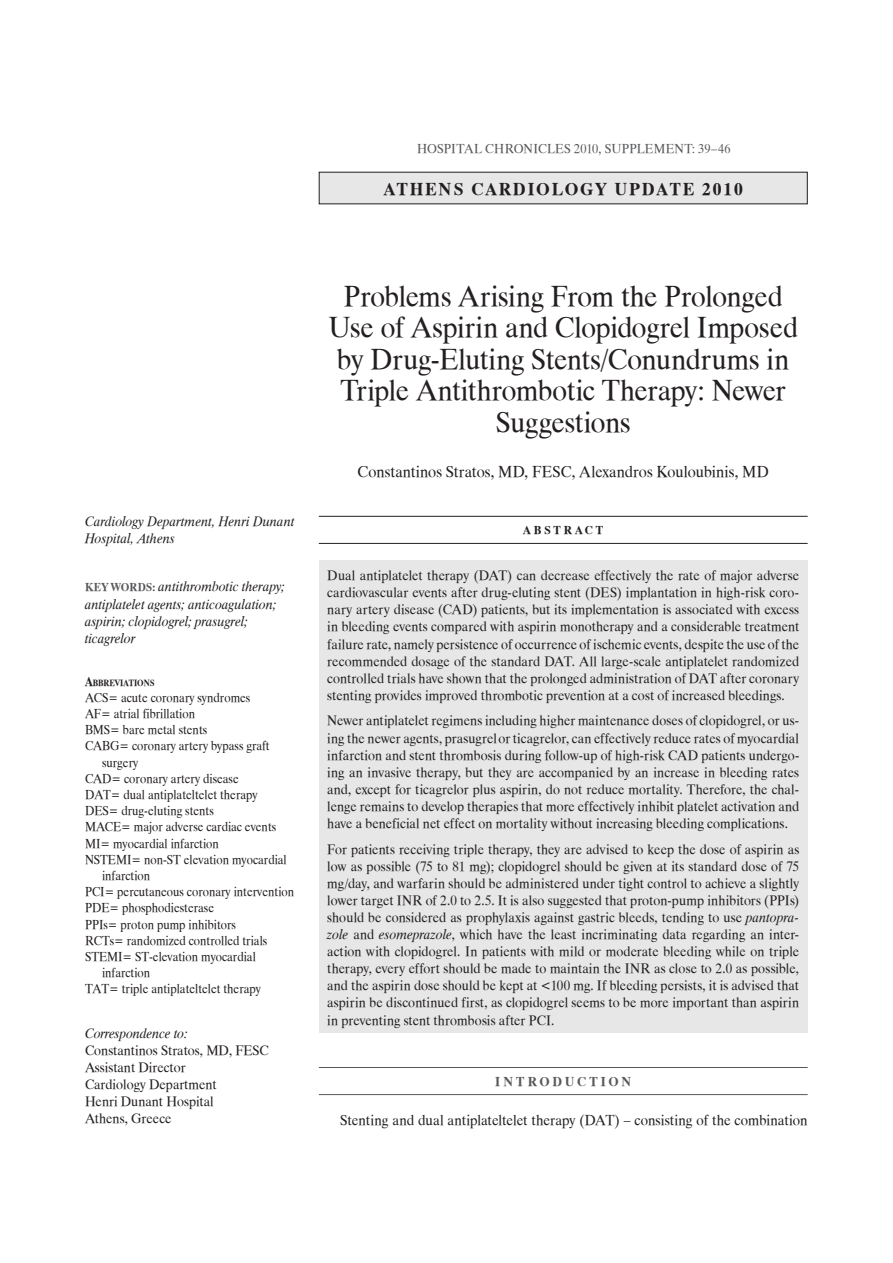
<style>
.page{position:relative;width:893px;height:1263px;background:#fff}
.page>*{position:absolute;margin:0;border:0;box-sizing:border-box;transform-origin:0 0}
.t1{font:30px/31.5px "UB Times";letter-spacing:-.01em;color:#231f20;text-align:center;scale:.95 1}
.t2{font:18px "UB Times Bold";letter-spacing:.1em;color:#231f20}
.t3{font:16.5px "UB Times";color:#231f20;scale:.95 1}
.t4{font:15px "UB Times";color:#231f20;scale:.95 1}
.t5{font:14.25px/17.1px "UB Times";color:#231f20;text-align:justify;scale:.95 1}
.t6{font:14.25px/17.1px "UB Times Italic";letter-spacing:.01em;color:#231f20;scale:.95 1}
.t7{font:13.5px "UB Times";color:#231f20;scale:.9 1}
.t8{font:13.5px "UB Times";letter-spacing:.015em;color:#58595b;scale:.95 1}
.t9{font:13.5px "UB Times Bold";letter-spacing:.2em;color:#58595b}
.t10{font:12px "UB Times Bold";letter-spacing:.225em;color:#231f20}
.t11{font:9.45px "UB Times Bold";color:#231f20;scale:.9 1}
.s1{font-family:"UB Times Bold";font-size:12px;color:#58595b}
.s2{font-size:13.5px}
.s3{font-family:"UB Times Italic"}
</style>
<div class="page">
<hr style="left:319px;top:516px;width:489px;height:1px;background:#231f20">
<hr style="left:319px;top:543px;width:489px;height:1px;background:#231f20">
<hr style="left:319px;top:1067px;width:489px;height:1px;background:#55585a">
<hr style="left:319px;top:1094px;width:489px;height:1px;background:#58595b">
<div style="left:319px;top:561px;width:489px;height:472px;background:#e7e7e7"></div>
<div style="left:319px;top:172px;width:488px;height:32px;background:#e7e7e7"></div>
<p class="t8" style="left:417px;top:141px;width:331px">HOSPITAL CHRONICLES 2010, SUPPLEMENT: 39–46</p>
<p class="t2" style="left:384px;top:179px;width:361px">ATHENS CARDIOLOGY UPDATE 2010</p>
<p class="t6" style="left:85px;top:513px;width:222px">Cardiology Department, Henri Dunant<br>Hospital, Athens</p>
<p class="t6" style="left:85px;top:578px;width:212px"><span class="s1">KEY WORDS:</span> antithrombotic therapy; antiplatelet agents; anticoagulation; aspirin; clopidogrel; prasugrel; ticagrelor</p>
<p class="t11" style="left:85px;top:678px;width:79px"><span class="s2">A</span>BBREVIATIONS</p>
<p class="t7" style="left:85px;top:690px;width:185px">ACS= acute coronary syndromes</p>
<p class="t7" style="left:85px;top:707px;width:124px">AF= atrial fibrillation</p>
<p class="t7" style="left:85px;top:723px;width:137px">BMS= bare metal stents</p>
<p class="t7" style="left:85px;top:739px;width:207px">CABG= coronary artery bypass graft</p>
<p class="t7" style="left:102px;top:755px;width:42px">surgery</p>
<p class="t7" style="left:85px;top:771px;width:172px">CAD= coronary artery disease</p>
<p class="t7" style="left:85px;top:788px;width:193px">DAT= dual antiplateltelet therapy</p>
<p class="t7" style="left:85px;top:804px;width:145px">DES= drug-eluting stents</p>
<p class="t7" style="left:85px;top:820px;width:214px">MACE= major adverse cardiac events</p>
<p class="t7" style="left:85px;top:836px;width:150px">MI= myocardial infarction</p>
<p class="t7" style="left:85px;top:852px;width:226px">NSTEMI= non-ST elevation myocardial</p>
<p class="t7" style="left:102px;top:869px;width:55px">infarction</p>
<p class="t7" style="left:85px;top:885px;width:234px">PCI= percutaneous coronary intervention</p>
<p class="t7" style="left:85px;top:901px;width:145px">PDE= phosphodiesterase</p>
<p class="t7" style="left:85px;top:917px;width:169px">PPIs= proton pump inhibitors</p>
<p class="t7" style="left:85px;top:933px;width:204px">RCTs= randomized controlled trials</p>
<p class="t7" style="left:85px;top:950px;width:191px">STEMI= ST-elevation myocardial</p>
<p class="t7" style="left:102px;top:966px;width:55px">infarction</p>
<p class="t7" style="left:85px;top:982px;width:197px">TAT= triple antiplateltelet therapy</p>
<p class="t6" style="left:85px;top:1025px;width:110px">Correspondence to:</p>
<p class="t5" style="left:85px;top:1042px;width:195px;text-align:left">Constantinos Stratos, MD, FESC<br>Assistant Director<br>Cardiology Department<br>Henri Dunant Hospital<br>Athens, Greece</p>
<h1 class="t1" style="left:329px;top:281px;width:496px">Problems Arising From the Prolonged Use of Aspirin and Clopidogrel Imposed by Drug-Eluting Stents/Conundrums in Triple Antithrombotic Therapy: Newer Suggestions</h1>
<p class="t3" style="left:357px;top:463px;width:434px">Constantinos Stratos, MD, FESC, Alexandros Kouloubinis, MD</p>
<p class="t10" style="left:523px;top:523px;width:81px">ABSTRACT</p>
<p class="t5" style="left:327px;top:567px;width:498px">Dual antiplatelet therapy (DAT) can decrease effectively the rate of major adverse cardiovascular events after drug-eluting stent (DES) implantation in high-risk coro&shy;nary artery disease (CAD) patients, but its implementation is associated with excess in bleeding events compared with aspirin monotherapy and a considerable treatment failure rate, namely persistence of occurrence of ischemic events, despite the use of the recommended dosage of the standard DAT. All large-scale antiplatelet randomized controlled trials have shown that the prolonged administration of DAT after coronary stenting provides improved thrombotic prevention at a cost of increased bleedings.</p>
<p class="t5" style="left:327px;top:713px;width:498px">Newer antiplatelet regimens including higher maintenance doses of clopidogrel, or us&shy;ing the newer agents, prasugrelor ticagrelor, can effectively reduce rates of myocardial infarction and stent thrombosis during follow-up of high-risk CAD patients undergo&shy;ing an invasive therapy, but they are accompanied by an increase in bleeding rates and, except for ticagrelor plus aspirin, do not reduce mortality. Therefore, the chal&shy;lenge remains to develop therapies that more effectively inhibit platelet activation and have a beneficial net effect on mortality without increasing bleeding complications.</p>
<p class="t5" style="left:327px;top:841px;width:498px">For patients receiving triple therapy, they are advised to keep the dose of aspirin as low as possible (75 to 81 mg); clopidogrel should be given at its standard dose of 75 mg/day, and warfarin should be administered under tight control to achieve a slightly lower target INR of 2.0 to 2.5. It is also suggested that proton-pump inhibitors (PPIs) should be considered as prophylaxis against gastric bleeds, tending to use <span class="s3">pantopra&shy;zole</span> and <span class="s3">esomeprazole</span>, which have the least incriminating data regarding an inter&shy;action with clopidogrel. In patients with mild or moderate bleeding while on triple therapy, every effort should be made to maintain the INR as close to 2.0 as possible, and the aspirin dose should be kept at &lt;100 mg. If bleeding persists, it is advised that aspirin be discontinued first, as clopidogrel seems to be more important than aspirin in preventing stent thrombosis after PCI.</p>
<p class="t9" style="left:495px;top:1074px;width:137px">INTRODUCTION</p>
<p class="t4" style="left:340px;top:1112px;width:494px">Stenting and dual antiplateltelet therapy (DAT) – consisting of the combination</p>
</div>
